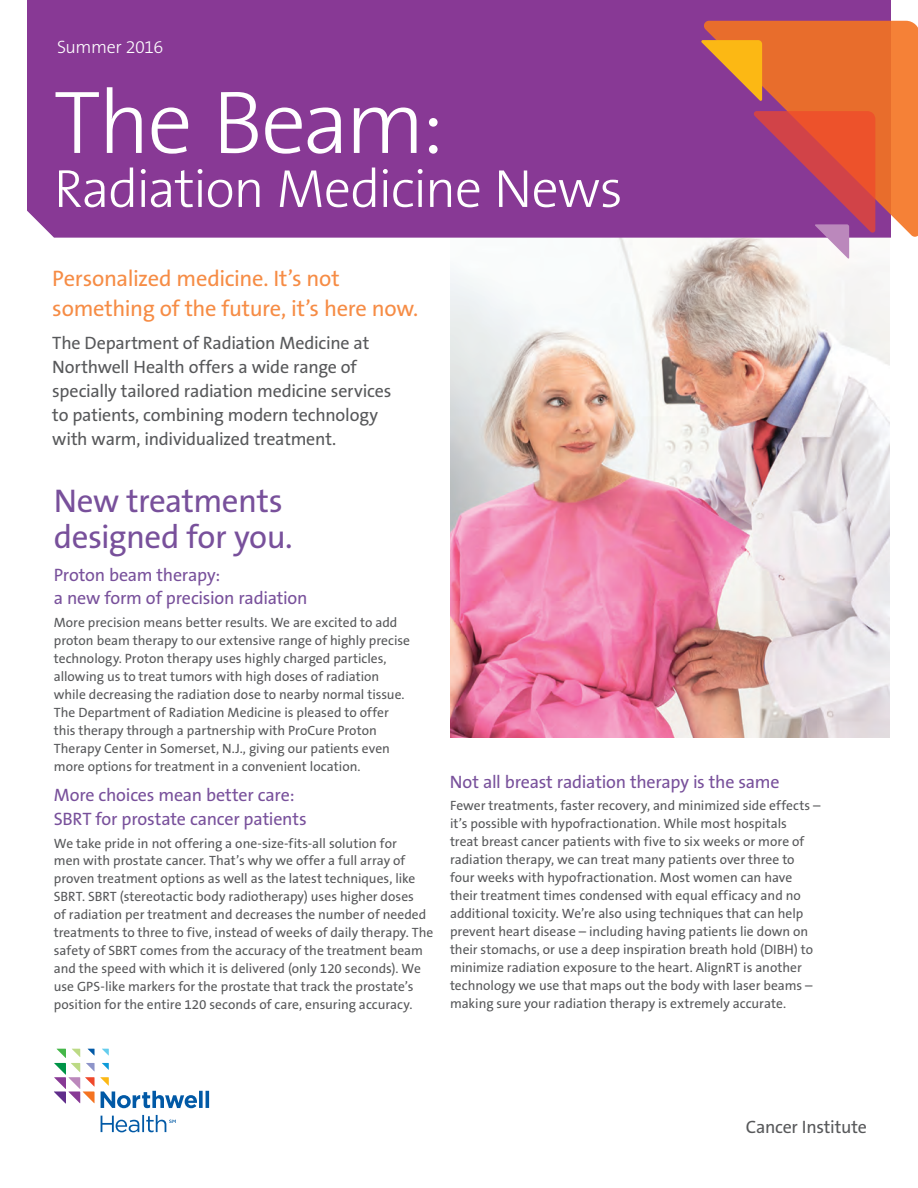
<style>
.page{position:relative;width:918px;height:1188px;background:#fff}
.page>*{position:absolute;margin:0;border:0;box-sizing:border-box;transform-origin:0 0}
.t1{font:300 90px "The Sans B3";letter-spacing:-.03em;color:#fff}
.t2{font:300 54px "The Sans B3";letter-spacing:-.025em;color:#fff}
.t3{font:33px/36px "The Sans B5 Plain";letter-spacing:-.015em;color:#78509b}
.t4{font:22.5px/30px "The Sans B5 Plain";letter-spacing:-.015em;color:#f68c45}
.t5{font:18px/24px "The Sans B5 Plain";letter-spacing:-.015em;color:#57585a}
.t6{font:18px/24px "The Sans B5 Plain";letter-spacing:-.01em;color:#78509b}
.t7{font:300 18px "The Sans B3";letter-spacing:-.03em;color:#fff}
.t8{font:13.5px/18px "The Sans B5 Plain";color:#57585a}
</style>
<div class="page">
<img style="left:450px;top:238px;width:439px;height:500px">
<div style="left:27px;top:0;width:864px;height:238px;background:#883995"></div>
<svg style="left:54px;top:1049px;width:155px;height:83px"></svg>
<svg style="left:704px;top:21px;width:214px;height:216px;background:#cf634e"></svg>
<svg style="left:754px;top:111px;width:121px;height:148px;background:#be5c7a"></svg>
<svg style="left:701px;top:40px;width:61px;height:61px;background:#c57b51"></svg>
<h3 class="t7" style="left:57px;top:38px;width:108px">Summer 2016</h3>
<h1 class="t1" style="left:54px;top:76px;width:392px">The Beam:</h1>
<h2 class="t2" style="left:54px;top:161px;width:570px">Radiation Medicine News</h2>
<h3 class="t4" style="left:52px;top:265px;width:368px">Personalized medicine. It’s not something of the future, it’s here now.</h3>
<h3 class="t5" style="left:52px;top:332px;width:341px">The Department of Radiation Medicine at Northwell Health offers a wide range of specially tailored radiation medicine services to patients, combining modern technology with warm, individualized treatment.</h3>
<h3 class="t3" style="left:54px;top:484px;width:240px">New treatments designed for you.</h3>
<h3 class="t6" style="left:54px;top:563px;width:255px">Proton beam therapy:<br>a new form of precision radiation</h3>
<p class="t8" style="left:54px;top:614px;width:358px">More precision means better results. We are excited to add proton beam therapy to our extensive range of highly precise technology. Proton therapy uses highly charged particles, allowing us to treat tumors with high doses of radiation while decreasing the radiation dose to nearby normal tissue.<br>The Department of Radiation Medicine is pleased to offer this therapy through a partnership with ProCure Proton Therapy Center in Somerset, N.J., giving our patients even more options for treatment in a convenient location.</p>
<h3 class="t6" style="left:54px;top:784px;width:254px">More choices mean better care:<br>SBRT for prostate cancer patients</h3>
<p class="t8" style="left:54px;top:834px;width:381px">We take pride in not offering a one-size-fits-all solution for<br>men with prostate cancer. That’s why we offer a full array of proven treatment options as well as the latest techniques, like SBRT. SBRT (stereotactic body radiotherapy) uses higher doses<br>of radiation per treatment and decreases the number of needed treatments to three to five, instead of weeks of daily therapy. The safety of SBRT comes from the accuracy of the treatment beam and the speed with which it is delivered (only 120 seconds). We use GPS-like markers for the prostate that track the prostate’s position for the entire 120 seconds of care, ensuring accuracy.</p>
<h3 class="t6" style="left:450px;top:770px;width:331px">Not all breast radiation therapy is the same</h3>
<p class="t8" style="left:450px;top:797px;width:372px">Fewer treatments, faster recovery, and minimized side effects – it’s possible with hypofractionation. While most hospitals<br>treat breast cancer patients with five to six weeks or more of radiation therapy, we can treat many patients over three to four weeks with hypofractionation. Most women can have their treatment times condensed with equal efficacy and no additional toxicity. We’re also using techniques that can help prevent heart disease – including having patients lie down on their stomachs, or use a deep inspiration breath hold (DIBH) to minimize radiation exposure to the heart. AlignRT is another technology we use that maps out the body with laser beams – making sure your radiation therapy is extremely accurate.</p>
<h3 class="t5" style="left:746px;top:1115px;width:123px">Cancer Institute</h3>
</div>
